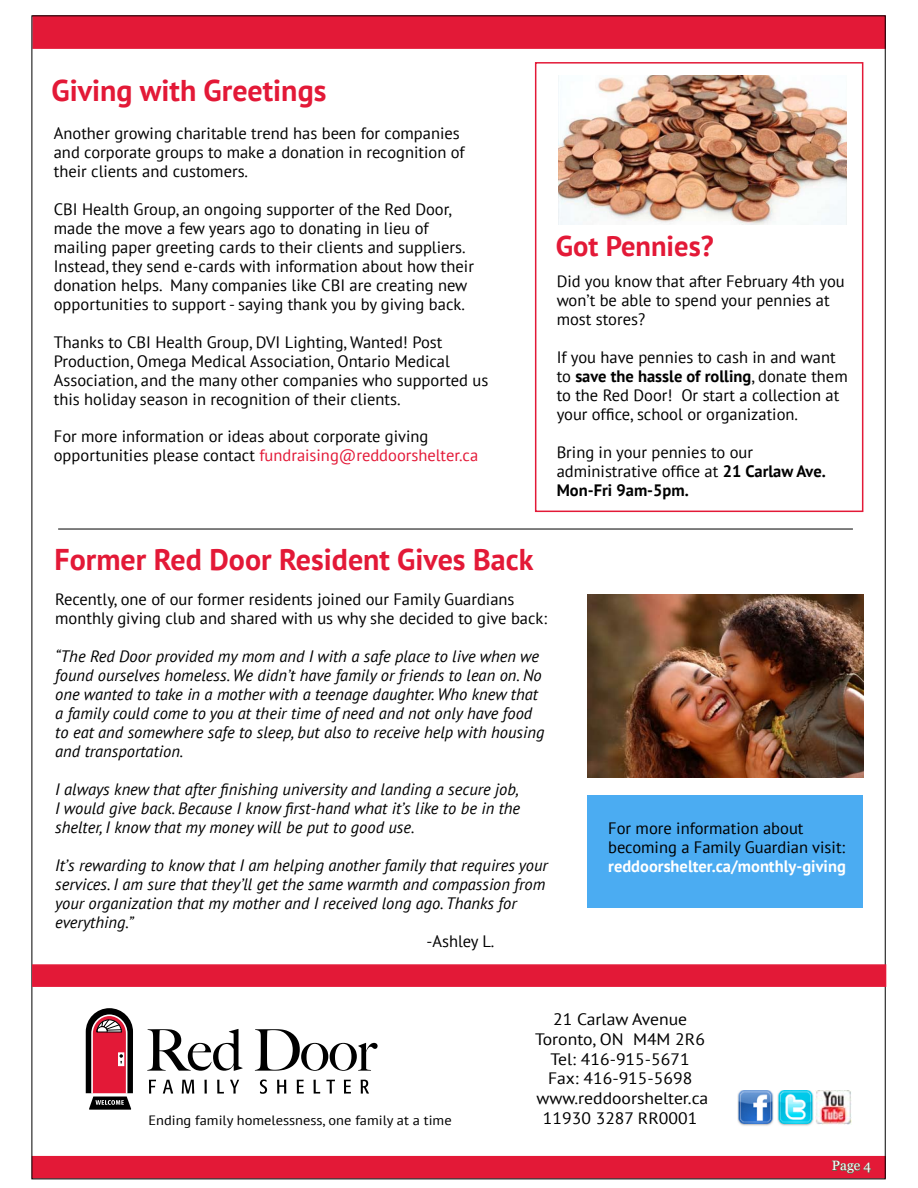
<style>
.page{position:relative;width:918px;height:1188px;background:#fff}
.page>*{position:absolute;margin:0;border:0;box-sizing:border-box;transform-origin:0 0}
.t1{font:700 30px "PT Sans";color:#e31937}
.t2{font:700 28.5px "PT Sans";color:#e31937}
.t3{font:16.5px/18.9px "PT Sans";color:#000}
.t4{font:italic 16.5px/18.9px "PT Sans";color:#000}
.t5{font:16.5px/19.8px "PT Sans";color:#000;text-align:center;scale:1.07 1}
.t6{font:700 16.5px "PT Sans";color:#fff}
.t7{font:13.5px "PT Sans";color:#000;scale:1.07 1}
.t8{font:13.5px "Georgia";color:#fff}
.s1{color:#e31937}
.s2{font-weight:700}
</style>
<div class="page">
<div style="left:32px;top:15px;width:854px;height:34px;background:#e31937;border:2px solid #e31937"></div>
<div style="left:32px;top:1156px;width:854px;height:23px;background:#e31937"></div>
<div style="left:32px;top:964px;width:854px;height:23px;background:#e31937;border:2px solid #e31937"></div>
<svg style="left:832px;top:1160px;width:40px;height:14px"></svg>
<svg style="left:147px;top:1029px;width:96px;height:42px"></svg>
<svg style="left:255px;top:1029px;width:123px;height:42px"></svg>
<svg style="left:149px;top:1080px;width:7px;height:14px"></svg>
<svg style="left:163px;top:1080px;width:10px;height:14px"></svg>
<svg style="left:182px;top:1080px;width:12px;height:14px"></svg>
<svg style="left:204px;top:1080px;width:3px;height:14px"></svg>
<svg style="left:217px;top:1080px;width:7px;height:14px"></svg>
<svg style="left:230px;top:1080px;width:9px;height:14px"></svg>
<svg style="left:260px;top:1079px;width:7px;height:15px"></svg>
<svg style="left:277px;top:1080px;width:9px;height:14px"></svg>
<svg style="left:297px;top:1080px;width:7px;height:14px"></svg>
<svg style="left:314px;top:1080px;width:6px;height:14px"></svg>
<svg style="left:326px;top:1080px;width:9px;height:14px"></svg>
<svg style="left:344px;top:1080px;width:7px;height:14px"></svg>
<svg style="left:361px;top:1080px;width:8px;height:14px"></svg>
<svg style="left:86px;top:1008px;width:47px;height:102px"></svg>
<img style="left:738px;top:1090px;width:36px;height:36px">
<img style="left:777px;top:1091px;width:36px;height:35px">
<img style="left:816px;top:1091px;width:35px;height:34px">
<div style="left:587px;top:796px;width:276px;height:112px;background:#4bacf2"></div>
<hr style="left:58px;top:529px;width:795px;height:1px;background:#000">
<div style="left:535px;top:62px;width:328px;height:450px;background:#fff;border:2px solid #e31937"></div>
<img style="left:559px;top:76px;width:287px;height:149px">
<img style="left:588px;top:595px;width:275px;height:183px">
<h1 class="t1" style="left:52px;top:71px;width:276px">Giving with Greetings</h1>
<p class="t3" style="left:54px;top:123px;width:412px">Another growing charitable trend has been for companies and corporate groups to make a donation in recognition of their clients and customers.</p>
<p class="t3" style="left:54px;top:199px;width:422px">CBI Health Group, an ongoing supporter of the Red Door, made the move a few years ago to donating in lieu of mailing paper greeting cards to their clients and suppliers.<br>Instead, they send e-cards with information about how their donation helps. Many companies like CBI are creating new opportunities to support - saying thank you by giving back.</p>
<p class="t3" style="left:54px;top:332px;width:436px">Thanks to CBI Health Group, DVI Lighting, Wanted! Post Production, Omega Medical Association, Ontario Medical Association, and the many other companies who supported us this holiday season in recognition of their clients.</p>
<p class="t3" style="left:54px;top:427px;width:426px">For more information or ideas about corporate giving opportunities please contact <span class="s1">fundraising@reddoorshelter.ca</span></p>
<h2 class="t2" style="left:556px;top:227px;width:159px">Got Pennies?</h2>
<p class="t3" style="left:557px;top:272px;width:290px">Did you know that after February 4th you won’t be able to spend your pennies at most stores?</p>
<p class="t3" style="left:557px;top:348px;width:293px">If you have pennies to cash in and want to <span class="s2">save the hassle of rolling</span>, donate them to the Red Door! Or start a collection at your office, school or organization.</p>
<p class="t3" style="left:557px;top:443px;width:271px">Bring in your pennies to our administrative office at <span class="s2">21 Carlaw Ave.<br>Mon-Fri 9am-5pm.</span></p>
<h1 class="t1" style="left:54px;top:540px;width:481px">Former Red Door Resident Gives Back</h1>
<p class="t3" style="left:55px;top:590px;width:493px">Recently, one of our former residents joined our Family Guardians monthly giving club and shared with us why she decided to give back:</p>
<p class="t4" style="left:55px;top:647px;width:491px">“The Red Door provided my mom and I with a safe place to live when we found ourselves homeless. We didn’t have family or friends to lean on. No one wanted to take in a mother with a teenage daughter. Who knew that a family could come to you at their time of need and not only have food to eat and somewhere safe to sleep, but also to receive help with housing and transportation.</p>
<p class="t4" style="left:55px;top:779px;width:466px;text-align:justify">I always knew that after finishing university and landing a secure job, I would give back. Because I know first-hand what it’s like to be in the shelter, I know that my money will be put to good use.</p>
<p class="t4" style="left:55px;top:855px;width:494px">It’s rewarding to know that I am helping another family that requires your services. I am sure that they’ll get the same warmth and compassion from your organization that my mother and I received long ago. Thanks for everything.”</p>
<p class="t3" style="left:427px;top:931px;width:69px">-Ashley L.</p>
<p class="t3" style="left:608px;top:818px;width:238px">For more information about becoming a Family Guardian visit:</p>
<p class="t6" style="left:608px;top:855px;width:239px">reddoorshelter.ca/monthly-giving</p>
<p class="t5" style="left:535px;top:1009px;width:163px">21 Carlaw Avenue<br>Toronto, ON M4M 2R6<br>Tel: 416-915-5671<br>Fax: 416-915-5698 www.reddoorshelter.ca</p>
<p class="t7" style="left:148px;top:1111px;width:285px">Ending family homelessness, one family at a time</p>
<p class="t5" style="left:543px;top:1108px;width:146px">11930 3287 RR0001</p>
<p class="t8" style="left:832px;top:1158px;width:41px">Page 4</p>
</div>
